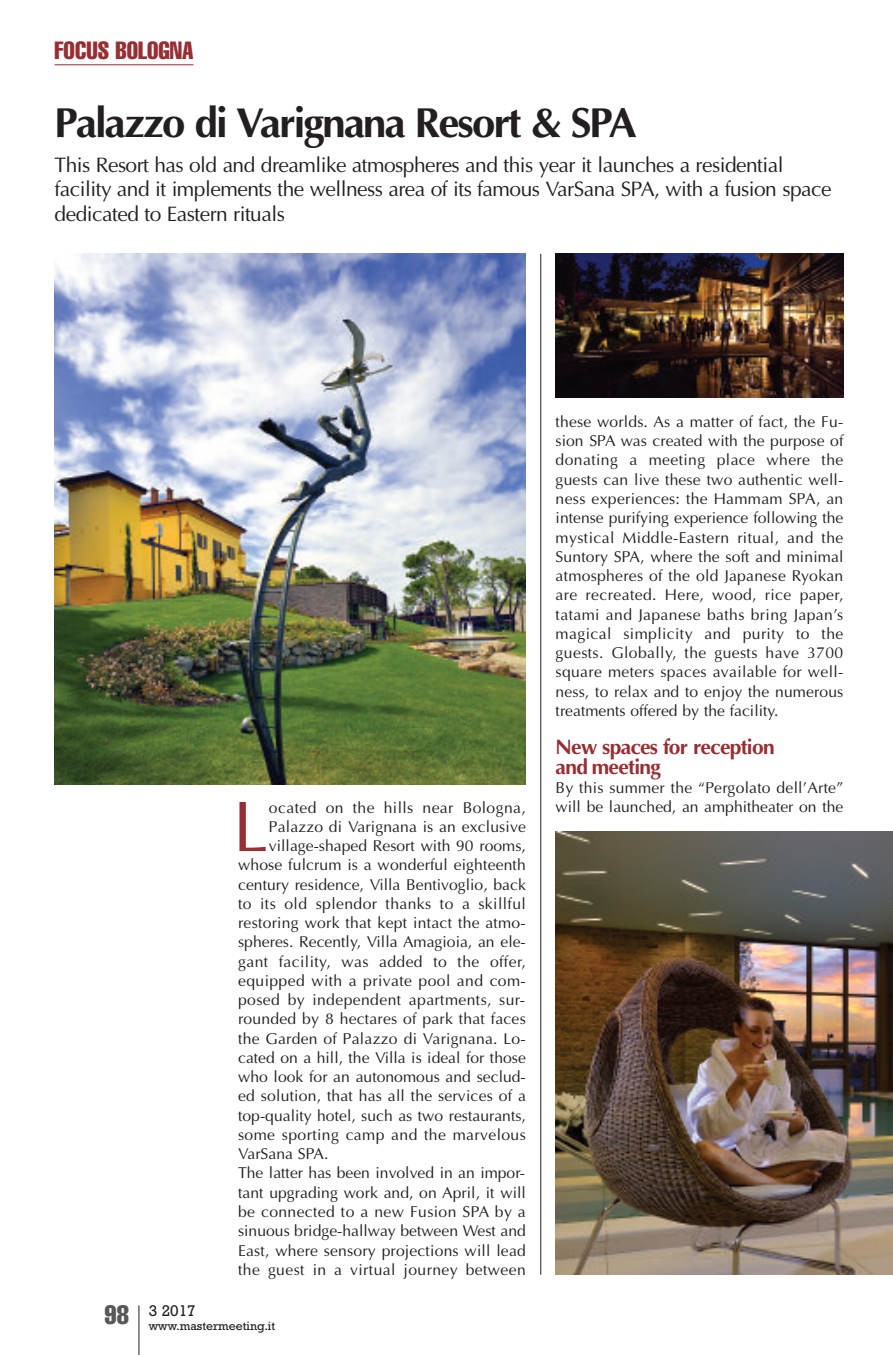
<style>
.page{position:relative;width:893px;height:1355px;background:#fff}
.page>*{position:absolute;margin:0;border:0;box-sizing:border-box;transform-origin:0 0}
.t1{font:72.27px "Optima";color:#962e33}
.t2{font:700 42px "Optima";letter-spacing:-.045em;color:#231f20}
.t3{font:extra-condensed 24.5px "Helvetica";color:#962e33}
.t4{font:21px/24.5px "Optima";letter-spacing:-.025em;color:#231f20}
.t5{font:700 21px/19.2px "Optima";letter-spacing:-.035em;color:#962e33}
.t6{font:15.75px/19.2px "Optima";letter-spacing:.01em;color:#231f20;text-align:justify}
.t7{font:15.75px "Rockwell";color:#231f20}
.t8{font:12.25px "Rockwell";color:#231f20}
</style>
<div class="page">
<hr style="left:138px;top:1305px;width:1px;height:49px;background:#231f20">
<hr style="left:55px;top:64px;width:139px;height:1px;background:#962e33">
<hr style="left:540px;top:254px;width:1px;height:1020px;background:#231f20">
<img style="left:55px;top:254px;width:471px;height:530px">
<img style="left:556px;top:831px;width:337px;height:443px">
<img style="left:556px;top:254px;width:287px;height:143px">
<h3 class="t3" style="left:55px;top:42px;width:140px">FOCUS BOLOGNA</h3>
<h2 class="t2" style="left:55px;top:98px;width:584px">Palazzo di Varignana Resort &amp; SPA</h2>
<h3 class="t4" style="left:55px;top:152px;width:778px">This Resort has old and dreamlike atmospheres and this year it launches a residential facility and it implements the wellness area of its famous VarSana SPA, with a fusion space dedicated to Eastern rituals</h3>
<h1 class="t1" style="left:233px;top:783px;width:38px">L</h1>
<p class="t6" style="left:269px;top:797px;width:258px">ocated on the hills near Bologna,</p>
<p class="t6" style="left:269px;top:816px;width:258px">Palazzo di Varignana is an exclusive</p>
<p class="t6" style="left:269px;top:836px;width:258px">village-shaped Resort with 90 rooms,</p>
<p class="t6" style="left:238px;top:855px;width:289px">whose fulcrum is a wonderful eighteenth</p>
<p class="t6" style="left:238px;top:874px;width:289px">century residence, Villa Bentivoglio, back</p>
<p class="t6" style="left:238px;top:893px;width:289px">to its old splendor thanks to a skillful</p>
<p class="t6" style="left:238px;top:913px;width:289px">restoring work that kept intact the atmo-</p>
<p class="t6" style="left:238px;top:932px;width:289px">spheres. Recently, Villa Amagioia, an ele-</p>
<p class="t6" style="left:238px;top:951px;width:289px">gant facility, was added to the offer,</p>
<p class="t6" style="left:238px;top:970px;width:289px">equipped with a private pool and com-</p>
<p class="t6" style="left:238px;top:990px;width:288px">posed by independent apartments, sur-</p>
<p class="t6" style="left:238px;top:1009px;width:289px">rounded by 8 hectares of park that faces</p>
<p class="t6" style="left:238px;top:1028px;width:289px">the Garden of Palazzo di Varignana. Lo-</p>
<p class="t6" style="left:238px;top:1047px;width:289px">cated on a hill, the Villa is ideal for those</p>
<p class="t6" style="left:238px;top:1067px;width:289px">who look for an autonomous and seclud-</p>
<p class="t6" style="left:238px;top:1086px;width:289px">ed solution, that has all the services of a</p>
<p class="t6" style="left:238px;top:1105px;width:289px">top-quality hotel, such as two restaurants,</p>
<p class="t6" style="left:238px;top:1124px;width:289px">some sporting camp and the marvelous</p>
<p class="t6" style="left:238px;top:1144px;width:92px">VarSana SPA.</p>
<p class="t6" style="left:238px;top:1163px;width:288px">The latter has been involved in an impor-</p>
<p class="t6" style="left:238px;top:1182px;width:289px">tant upgrading work and, on April, it will</p>
<p class="t6" style="left:238px;top:1201px;width:289px">be connected to a new Fusion SPA by a</p>
<p class="t6" style="left:238px;top:1221px;width:289px">sinuous bridge-hallway between West and</p>
<p class="t6" style="left:238px;top:1240px;width:289px">East, where sensory projections will lead</p>
<p class="t6" style="left:238px;top:1259px;width:289px">the guest in a virtual journey between</p>
<p class="t8" style="left:105px;top:1321px;width:172px"><sup>98</sup> www.mastermeeting.it</p>
<p class="t7" style="left:149px;top:1305px;width:49px">3 2017</p>
<p class="t6" style="left:556px;top:412px;width:289px">these worlds. As a matter of fact, the Fu&shy;sion SPA was created with the purpose of donating a meeting place where the guests can live these two authentic well&shy;ness experiences: the Hammam SPA, an intense purifying experience following the mystical Middle-Eastern ritual, and the Suntory SPA, where the soft and minimal atmospheres of the old Japanese Ryokan are recreated. Here, wood, rice paper, tatami and Japanese baths bring Japan’s magical simplicity and purity to the guests. Globally, the guests have 3700 square meters spaces available for well&shy;ness, to relax and to enjoy the numerous treatments offered by the facility.</p>
<h3 class="t5" style="left:556px;top:737px;width:221px">New spaces for reception and meeting</h3>
<p class="t6" style="left:556px;top:777px;width:289px">By this summer the “Pergolato dell’Arte” will be launched, an amphitheater on the</p>
</div>
